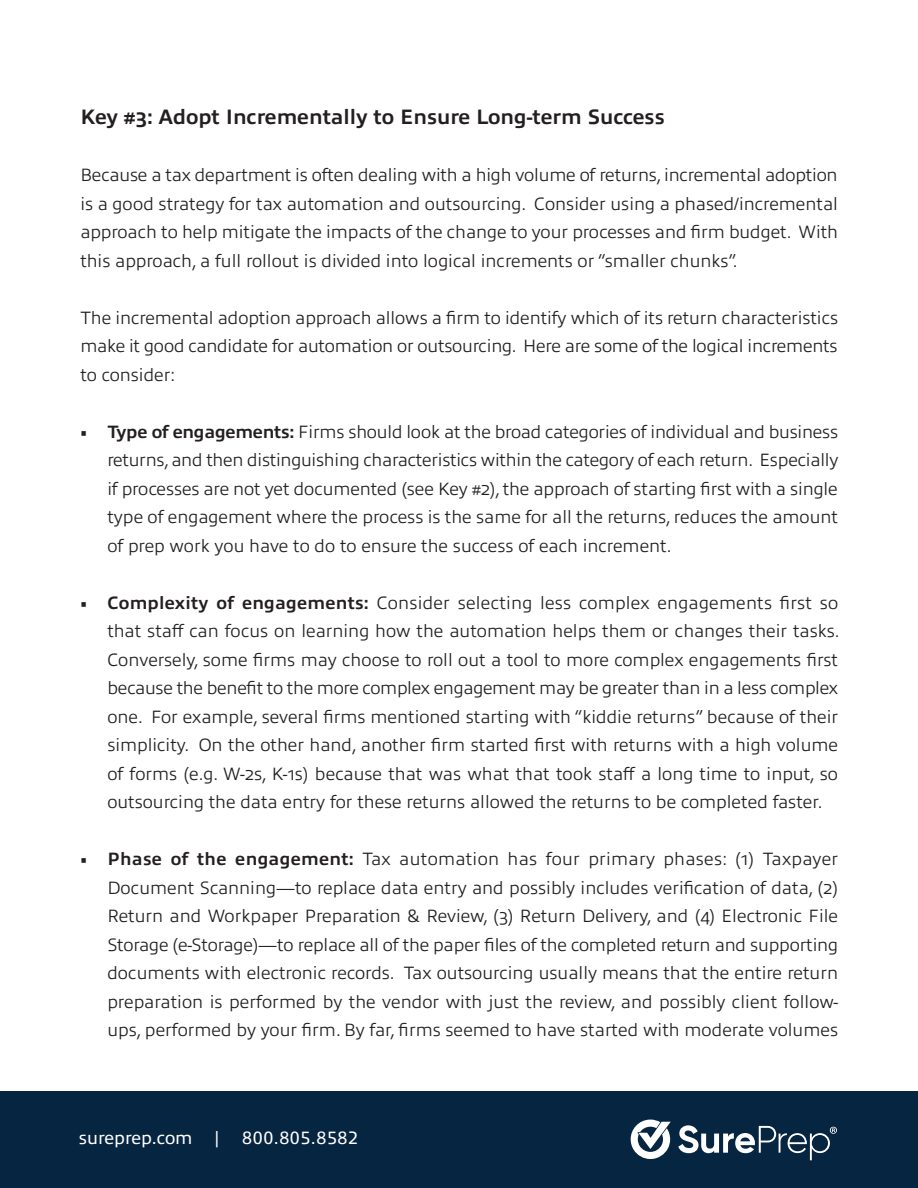
<style>
.page{position:relative;width:918px;height:1188px;background:#fff}
.page>*{position:absolute;margin:0;border:0;box-sizing:border-box;transform-origin:0 0}
.t1{font:700 21px "Allumi Std";color:#231f20}
.t2{font:300 18px/28.5px "Allumi Std";color:#231f20;text-align:justify}
.t3{font:18px "Allumi Std";color:#fff}
.t4{font:18px "Allumi Std";letter-spacing:.03em;color:#fff}
.s1{font-weight:700}
</style>
<div class="page">
<div style="left:0;top:1092px;width:918px;height:96px;background:#062541"></div>
<svg style="left:678px;top:1125px;width:159px;height:35px"></svg>
<svg style="left:631px;top:1120px;width:40px;height:39px"></svg>
<p class="t1" style="left:80px;top:106px;width:586px">Key #3: Adopt Incrementally to Ensure Long-term Success</p>
<p class="t2" style="left:80px;top:161px;width:759px">Because a tax department is often dealing with a high volume of returns, incremental adoption is a good strategy for tax automation and outsourcing. Consider using a phased/incremental approach to help mitigate the impacts of the change to your processes and firm budget. With this approach, a full rollout is divided into logical increments or “smaller chunks”.</p>
<p class="t2" style="left:80px;top:304px;width:759px">The incremental adoption approach allows a firm to identify which of its return characteristics make it good candidate for automation or outsourcing. Here are some of the logical increments to consider:</p>
<p class="t2" style="left:107px;top:418px;width:732px;text-indent:-27px"><span class="s1">• Type of engagements:</span> Firms should look at the broad categories of individual and business returns, and then distinguishing characteristics within the category of each return. Especially if processes are not yet documented (see Key #2), the approach of starting first with a single type of engagement where the process is the same for all the returns, reduces the amount of prep work you have to do to ensure the success of each increment.</p>
<p class="t2" style="left:107px;top:589px;width:734px;text-indent:-27px"><span class="s1">• Complexity of engagements:</span> Consider selecting less complex engagements first so that staff can focus on learning how the automation helps them or changes their tasks.<br>Conversely, some firms may choose to roll out a tool to more complex engagements first because the benefit to the more complex engagement may be greater than in a less complex one. For example, several firms mentioned starting with “kiddie returns” because of their simplicity. On the other hand, another firm started first with returns with a high volume of forms (e.g. W-2s, K-1s) because that was what that took staff a long time to input, so outsourcing the data entry for these returns allowed the returns to be completed faster.</p>
<p class="t2" style="left:107px;top:845px;width:733px;text-indent:-27px"><span class="s1">• Phase of the engagement:</span> Tax automation has four primary phases: (1) Taxpayer Document Scanning—to replace data entry and possibly includes verification of data, (2)<br>Return and Workpaper Preparation &amp; Review, (3) Return Delivery, and (4) Electronic File Storage (e-Storage)—to replace all of the paper files of the completed return and supporting documents with electronic records. Tax outsourcing usually means that the entire return preparation is performed by the vendor with just the review, and possibly client follow&shy;ups, performed by your firm. By far, firms seemed to have started with moderate volumes</p>
<p class="t3" style="left:79px;top:1128px;width:142px">sureprep.com |</p>
<p class="t4" style="left:242px;top:1128px;width:117px">800.805.8582</p>
</div>
